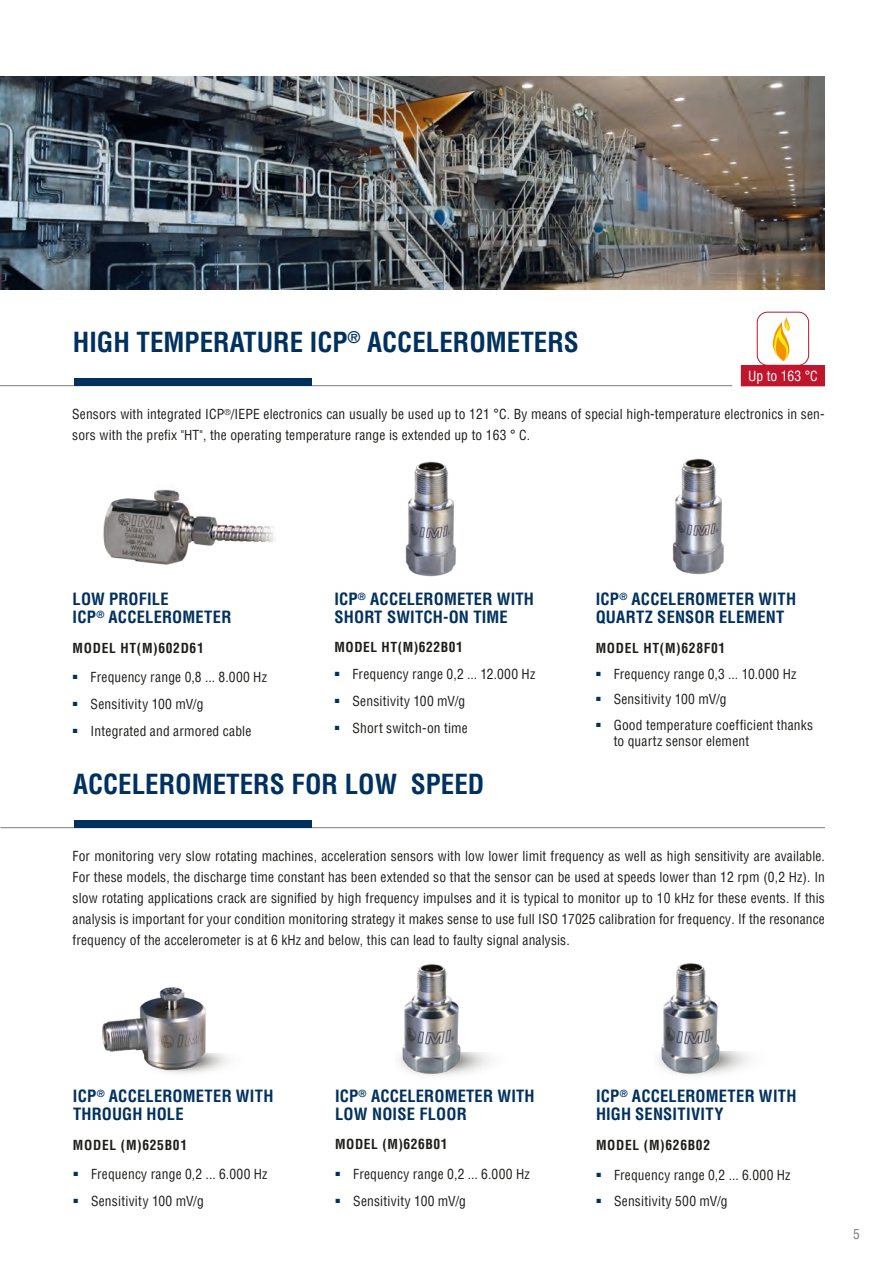
<style>
.page{position:relative;width:893px;height:1263px;background:#fff}
.page>*{position:absolute;margin:0;border:0;box-sizing:border-box;transform-origin:0 0}
.Innen_Headline_Blau{font:700 condensed 27px "Helvetica LT Pro";color:#00315e}
.Bullets_PROD_-_Descr{font:700 condensed 16.5px/18px "Helvetica LT Pro";letter-spacing:.01em;color:#00315e}
.Bullets_PROD_-_Model{font:700 condensed 16.5px/18px "Helvetica LT Pro";letter-spacing:.01em;color:#00315e}
.t1{font:condensed 13.65px "Helvetica LT Pro";color:#fff}
.t2{font:condensed 13.5px/21px "Helvetica LT Pro";letter-spacing:.01em;color:#1d1d1b}
.Bullets_PROD_-_Model-2{font:700 condensed 13.5px "Helvetica LT Pro";letter-spacing:.045em;color:#1d1d1b}
.Bullets_PROD_-_Descr-2{font:700 condensed 13.5px "Helvetica LT Pro";letter-spacing:.05em;color:#1d1d1b}
.t3{font:condensed 13.5px "Helvetica LT Pro";color:#7c7c7c}
</style>
<div class="page">
<hr style="left:0;top:385px;width:732px;height:1px;background:#7c7c7c">
<div style="left:74px;top:378px;width:237px;height:8px;background:#00315e"></div>
<img style="left:0;top:77px;width:825px;height:212px">
<svg style="left:773px;top:317px;width:17px;height:44px"></svg>
<div style="left:757px;top:312px;width:52px;height:54px;border:1px solid #bf152d;border-radius:10px"></div>
<div style="left:741px;top:366px;width:83px;height:20px;background:#bf152d"></div>
<div style="left:741px;top:365px;width:84px;height:21px;border:1px solid #bf152d"></div>
<img style="left:103px;top:489px;width:172px;height:76px">
<img style="left:405px;top:461px;width:51px;height:116px">
<img style="left:672px;top:458px;width:52px;height:117px">
<hr style="left:0;top:827px;width:825px;height:1px;background:#7c7c7c">
<div style="left:74px;top:820px;width:238px;height:8px;background:#00315e"></div>
<img style="left:402px;top:964px;width:79px;height:114px">
<img style="left:102px;top:987px;width:118px;height:89px">
<img style="left:661px;top:963px;width:79px;height:115px">
<p class="Innen_Headline_Blau" style="left:73px;top:324px;width:507px">HIGH TEMPERATURE ICP<sup>®</sup> ACCELEROMETERS</p>
<p class="t1" style="left:748px;top:367px;width:71px">Up to 163 °C</p>
<p class="t2" style="left:72px;top:404px;width:754px">Sensors with integrated ICP<sup>®</sup>/IEPE electronics can usually be used up to 121 °C. By means of special high-temperature electronics in sen&shy;sors with the prefix "HT", the operating temperature range is extended up to 163 ° C.</p>
<p class="Bullets_PROD_-_Descr" style="left:73px;top:590px;width:98px">LOW PROFILE</p>
<p class="Bullets_PROD_-_Descr" style="left:73px;top:608px;width:160px">ICP<sup>®</sup> ACCELEROMETER</p>
<p class="Bullets_PROD_-_Descr-2" style="left:73px;top:639px;width:133px">MODEL HT(M)602D61</p>
<p class="t2" style="left:73px;top:666px;width:196px"><sup>■</sup> Frequency range 0,8 ... 8.000 Hz</p>
<p class="t2" style="left:73px;top:693px;width:132px"><sup>■</sup> Sensitivity 100 mV/g</p>
<p class="t2" style="left:73px;top:720px;width:180px"><sup>■</sup> Integrated and armored cable</p>
<p class="Bullets_PROD_-_Model" style="left:334px;top:590px;width:201px">ICP<sup>®</sup> ACCELEROMETER WITH<br>SHORT SWITCH-ON TIME</p>
<p class="Bullets_PROD_-_Model-2" style="left:334px;top:638px;width:130px">MODEL HT(M)622B01</p>
<p class="t2" style="left:334px;top:663px;width:202px"><sup>■</sup> Frequency range 0,2 ... 12.000 Hz</p>
<p class="t2" style="left:334px;top:690px;width:132px"><sup>■</sup> Sensitivity 100 mV/g</p>
<p class="t2" style="left:334px;top:717px;width:135px"><sup>■</sup> Short switch-on time</p>
<p class="Innen_Headline_Blau" style="left:73px;top:766px;width:413px">ACCELEROMETERS FOR LOW SPEED</p>
<p class="Bullets_PROD_-_Descr" style="left:596px;top:590px;width:202px">ICP<sup>®</sup> ACCELEROMETER WITH<br>QUARTZ SENSOR ELEMENT</p>
<p class="Bullets_PROD_-_Model-2" style="left:596px;top:639px;width:131px">MODEL HT(M)628F01</p>
<p class="t2" style="left:596px;top:663px;width:202px"><sup>■</sup> Frequency range 0,3 ... 10.000 Hz</p>
<p class="t2" style="left:596px;top:689px;width:132px"><sup>■</sup> Sensitivity 100 mV/g</p>
<p class="t2" style="left:614px;top:716px;width:201px;line-height:16.5px;text-indent:-18px"><sup>■</sup> Good temperature coefficient thanks to quartz sensor element</p>
<p class="t2" style="left:73px;top:845px;width:754px;text-align:justify">For monitoring very slow rotating machines, acceleration sensors with low lower limit frequency as well as high sensitivity are available.<br>For these models, the discharge time constant has been extended so that the sensor can be used at speeds lower than 12 rpm (0,2 Hz). In slow rotating applications crack are signified by high frequency impulses and it is typical to monitor up to 10 kHz for these events. If this analysis is important for your condition monitoring strategy it makes sense to use full ISO 17025 calibration for frequency. If the resonance frequency of the accelerometer is at 6 kHz and below, this can lead to faulty signal analysis.</p>
<p class="Bullets_PROD_-_Descr" style="left:73px;top:1087px;width:202px">ICP<sup>®</sup> ACCELEROMETER WITH<br>THROUGH HOLE</p>
<p class="Bullets_PROD_-_Descr-2" style="left:73px;top:1136px;width:116px">MODEL (M)625B01</p>
<p class="t2" style="left:73px;top:1163px;width:196px"><sup>■</sup> Frequency range 0,2 ... 6.000 Hz</p>
<p class="t2" style="left:73px;top:1190px;width:132px"><sup>■</sup> Sensitivity 100 mV/g</p>
<p class="Bullets_PROD_-_Model" style="left:335px;top:1087px;width:201px">ICP<sup>®</sup> ACCELEROMETER WITH<br>LOW NOISE FLOOR</p>
<p class="Bullets_PROD_-_Model-2" style="left:335px;top:1135px;width:114px">MODEL (M)626B01</p>
<p class="t2" style="left:335px;top:1163px;width:196px"><sup>■</sup> Frequency range 0,2 ... 6.000 Hz</p>
<p class="t2" style="left:335px;top:1190px;width:132px"><sup>■</sup> Sensitivity 100 mV/g</p>
<p class="Bullets_PROD_-_Descr" style="left:596px;top:1087px;width:202px">ICP<sup>®</sup> ACCELEROMETER WITH<br>HIGH SENSITIVITY</p>
<p class="Bullets_PROD_-_Model-2" style="left:596px;top:1136px;width:116px">MODEL (M)626B02</p>
<p class="t2" style="left:596px;top:1165px;width:196px"><sup>■</sup> Frequency range 0,2 ... 6.000 Hz</p>
<p class="t2" style="left:596px;top:1190px;width:133px"><sup>■</sup> Sensitivity 500 mV/g</p>
<p class="t3" style="left:853px;top:1225px;width:8px">5</p>
</div>
